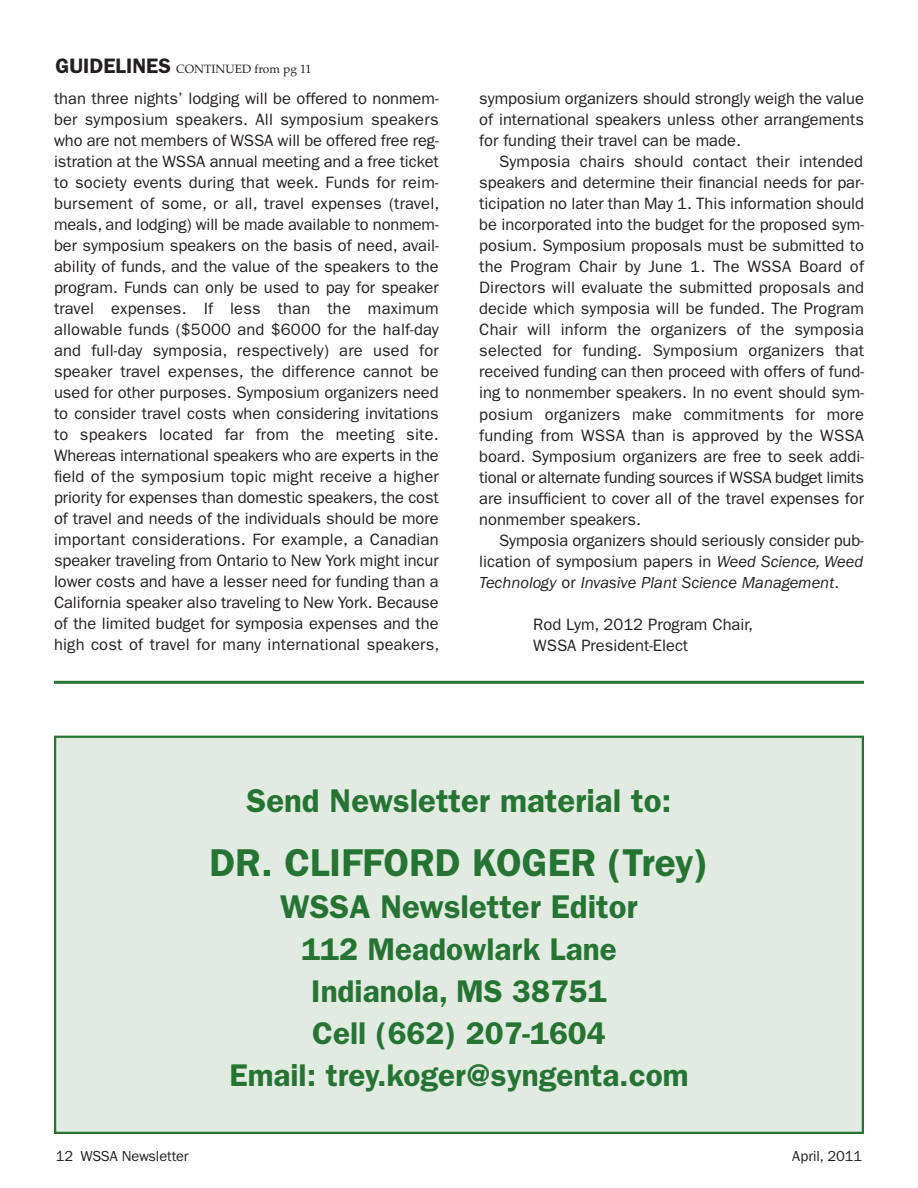
<style>
.page{position:relative;width:918px;height:1188px;background:#fff}
.page>*{position:absolute;margin:0;border:0;box-sizing:border-box;transform-origin:0 0}
.t1{font:600 39px "Franklin Gothic";color:#267434}
.t2{font:600 33px "Franklin Gothic";color:#267434}
.t3{font:600 31.5px/42px "Franklin Gothic";color:#267434;text-align:center}
.t4{font:16.5px/21px "Franklin Gothic";color:#231f20;text-align:justify}
.t5{font:15px "Franklin Gothic";color:#231f20}
.t6{font:12px "Palatino";color:#231f20}
.s1{font-family:"Franklin Gothic";font-weight:600;font-size:21px}
.s2{font-style:italic}
</style>
<div class="page">
<hr style="left:54px;top:681px;width:810px;height:3px;background:#267434">
<div style="left:56px;top:738px;width:806px;height:394px;background:#e2ebe1"></div>
<div style="left:54px;top:736px;width:810px;height:398px;border:2px solid #267434"></div>
<p class="t6" style="left:56px;top:62px;width:257px"><span class="s1">GUIDELINES</span> CONTINUED from pg 11</p>
<p class="t4" style="left:54px;top:90px;width:387px">than three nights’ lodging will be offered to nonmem&shy;ber symposium speakers. All symposium speakers who are not members of WSSA will be offered free reg&shy;istration at the WSSA annual meeting and a free ticket to society events during that week. Funds for reim&shy;bursement of some, or all, travel expenses (travel, meals, and lodging) will be made available to nonmem&shy;ber symposium speakers on the basis of need, avail&shy;ability of funds, and the value of the speakers to the program. Funds can only be used to pay for speaker travel expenses. If less than the maximum allowable funds ($5000 and $6000 for the half-day and full-day symposia, respectively) are used for speaker travel expenses, the difference cannot be used for other purposes. Symposium organizers need to consider travel costs when considering invitations to speakers located far from the meeting site.<br>Whereas international speakers who are experts in the field of the symposium topic might receive a higher priority for expenses than domestic speakers, the cost of travel and needs of the individuals should be more important considerations. For example, a Canadian speaker traveling from Ontario to New York might incur lower costs and have a lesser need for funding than a California speaker also traveling to New York. Because of the limited budget for symposia expenses and the high cost of travel for many international speakers,</p>
<p class="t4" style="left:479px;top:90px;width:386px">symposium organizers should strongly weigh the value of international speakers unless other arrangements for funding their travel can be made.</p>
<p class="t4" style="left:479px;top:153px;width:386px;text-indent:20px">Symposia chairs should contact their intended speakers and determine their financial needs for par&shy;ticipation no later than May 1. This information should be incorporated into the budget for the proposed sym&shy;posium. Symposium proposals must be submitted to the Program Chair by June 1. The WSSA Board of Directors will evaluate the submitted proposals and decide which symposia will be funded. The Program Chair will inform the organizers of the symposia selected for funding. Symposium organizers that received funding can then proceed with offers of fund&shy;ing to nonmember speakers. In no event should sym&shy;posium organizers make commitments for more funding from WSSA than is approved by the WSSA board. Symposium organizers are free to seek addi&shy;tional or alternate funding sources if WSSA budget limits are insufficient to cover all of the travel expenses for nonmember speakers.</p>
<p class="t4" style="left:479px;top:531px;width:386px;text-indent:20px">Symposia organizers should seriously consider pub&shy;lication of symposium papers in <span class="s2">Weed Science, Weed Technology</span> or <span class="s2">Invasive Plant Science Management</span>.</p>
<p class="t4" style="left:533px;top:615px;width:221px">Rod Lym, 2012 Program Chair,<br>WSSA President-Elect</p>
<h2 class="t2" style="left:247px;top:789px;width:426px">Send Newsletter material to:</h2>
<h1 class="t1" style="left:210px;top:850px;width:500px">DR. CLIFFORD KOGER (Trey)</h1>
<h2 class="t2" style="left:280px;top:896px;width:359px">WSSA Newsletter Editor</h2>
<h3 class="t3" style="left:229px;top:931px;width:461px">112 Meadowlark Lane<br>Indianola, MS 38751<br>Cell (662) 207-1604<br>Email: trey.koger@syngenta.com</h3>
<p class="t5" style="left:56px;top:1147px;width:135px">12 WSSA Newsletter</p>
<p class="t5" style="left:792px;top:1147px;width:71px">April, 2011</p>
</div>
